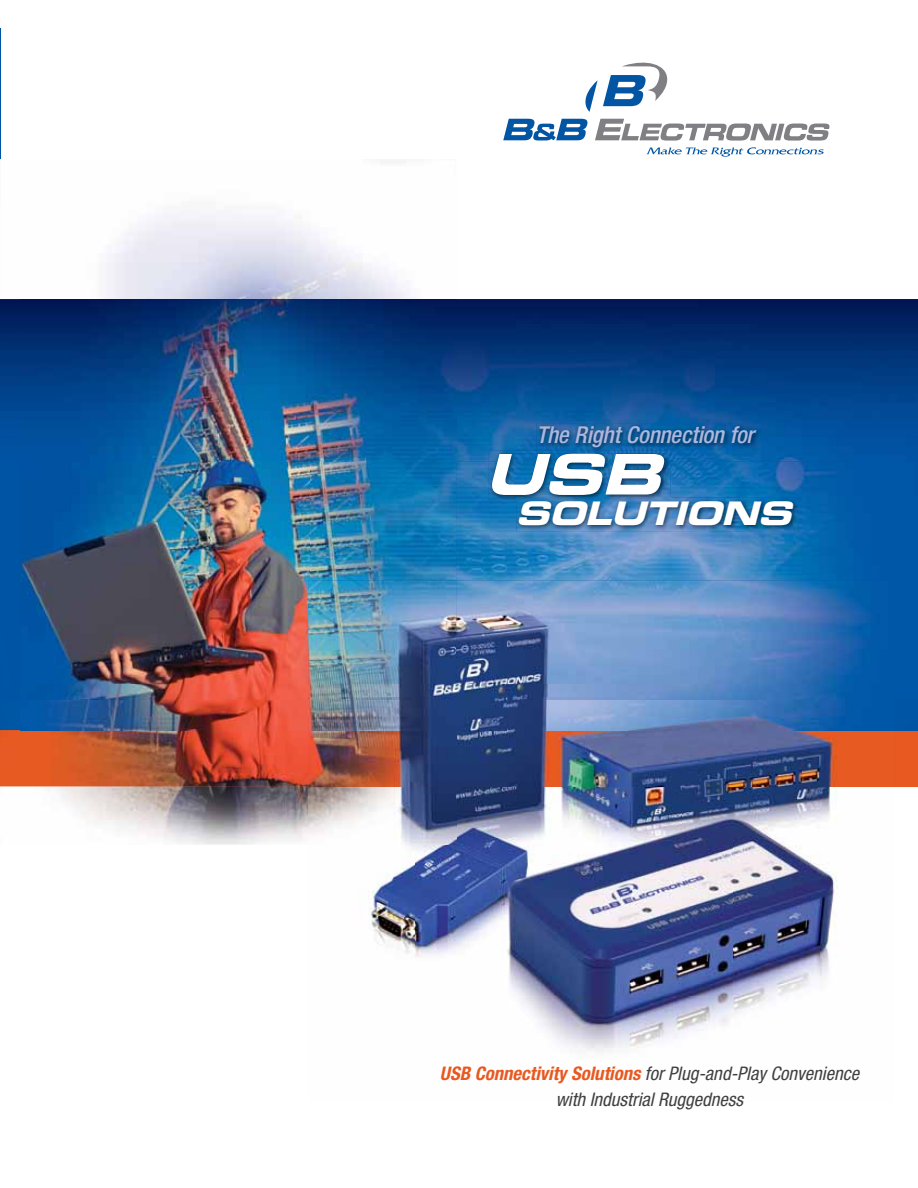
<style>
.page{position:relative;width:918px;height:1188px;background:#fff}
.page>*{position:absolute;margin:0;border:0;box-sizing:border-box;transform-origin:0 0}
.t1{font:italic 55.95px "Eurostile LT Std Bold Ex 2";color:#fff}
.t2{font:italic 32.55px "Eurostile LT Std Bold Ex 2";color:#fff}
.t3{font:italic 500 condensed 23.25px "Helvetica Neue LT Pro";color:#acb7dc}
.t4{font:italic condensed 18.75px/25.5px "Helvetica Neue LT Std";color:#404041;text-align:center}
.s1{font-family:"Helvetica Neue LT Pro";font-weight:700;color:#e85921}
</style>
<div class="page">
<div style="left:0;top:730px;width:918px;height:56px;background:#e85921"></div>
<svg style="left:595px;top:119px;width:234px;height:22px"></svg>
<svg style="left:585px;top:63px;width:83px;height:49px"></svg>
<svg style="left:503px;top:119px;width:85px;height:21px"></svg>
<svg style="left:647px;top:147px;width:177px;height:10px"></svg>
<img style="left:456px;top:299px;width:462px;height:401px">
<img style="left:893px;top:700px;width:25px;height:30px">
<img style="left:415px;top:786px;width:478px;height:266px">
<img style="left:368px;top:845px;width:47px;height:109px">
<img style="left:456px;top:581px;width:437px;height:205px">
<img style="left:456px;top:684px;width:160px;height:13px">
<img style="left:489px;top:451px;width:181px;height:50px">
<img style="left:489px;top:461px;width:177px;height:34px">
<img style="left:498px;top:454px;width:170px;height:7px">
<img style="left:516px;top:498px;width:283px;height:33px">
<img style="left:516px;top:498px;width:154px;height:3px">
<img style="left:1px;top:161px;width:414px;height:300px">
<img style="left:0;top:786px;width:308px;height:59px">
<img style="left:1px;top:730px;width:307px;height:56px">
<div style="left:1px;top:461px;width:20px;height:269px;background:#0054a4"></div>
<img style="left:0;top:159px;width:1px;height:572px">
<img style="left:0;top:299px;width:1px;height:162px">
<img style="left:0;top:700px;width:1px;height:30px">
<svg style="left:0;top:684px;width:1px;height:13px"></svg>
<img style="left:21px;top:461px;width:290px;height:239px">
<img style="left:311px;top:461px;width:145px;height:120px">
<img style="left:21px;top:299px;width:435px;height:162px">
<img style="left:21px;top:700px;width:287px;height:30px">
<img style="left:308px;top:581px;width:148px;height:264px">
<img style="left:537px;top:423px;width:225px;height:31px">
<img style="left:537px;top:451px;width:133px;height:3px">
<img style="left:537px;top:454px;width:131px;height:1px">
<img style="left:567px;top:454px;width:32px;height:1px">
<p class="t3" style="left:536px;top:426px;width:219px">The Right Connection for</p>
<h1 class="t1" style="left:485px;top:442px;width:187px">USB</h1>
<h2 class="t2" style="left:516px;top:494px;width:283px">SOLUTIONS</h2>
<p class="t4" style="left:440px;top:1063px;width:421px"><span class="s1">USB Connectivity Solutions</span> for Plug-and-Play Convenience with Industrial Ruggedness</p>
</div>
